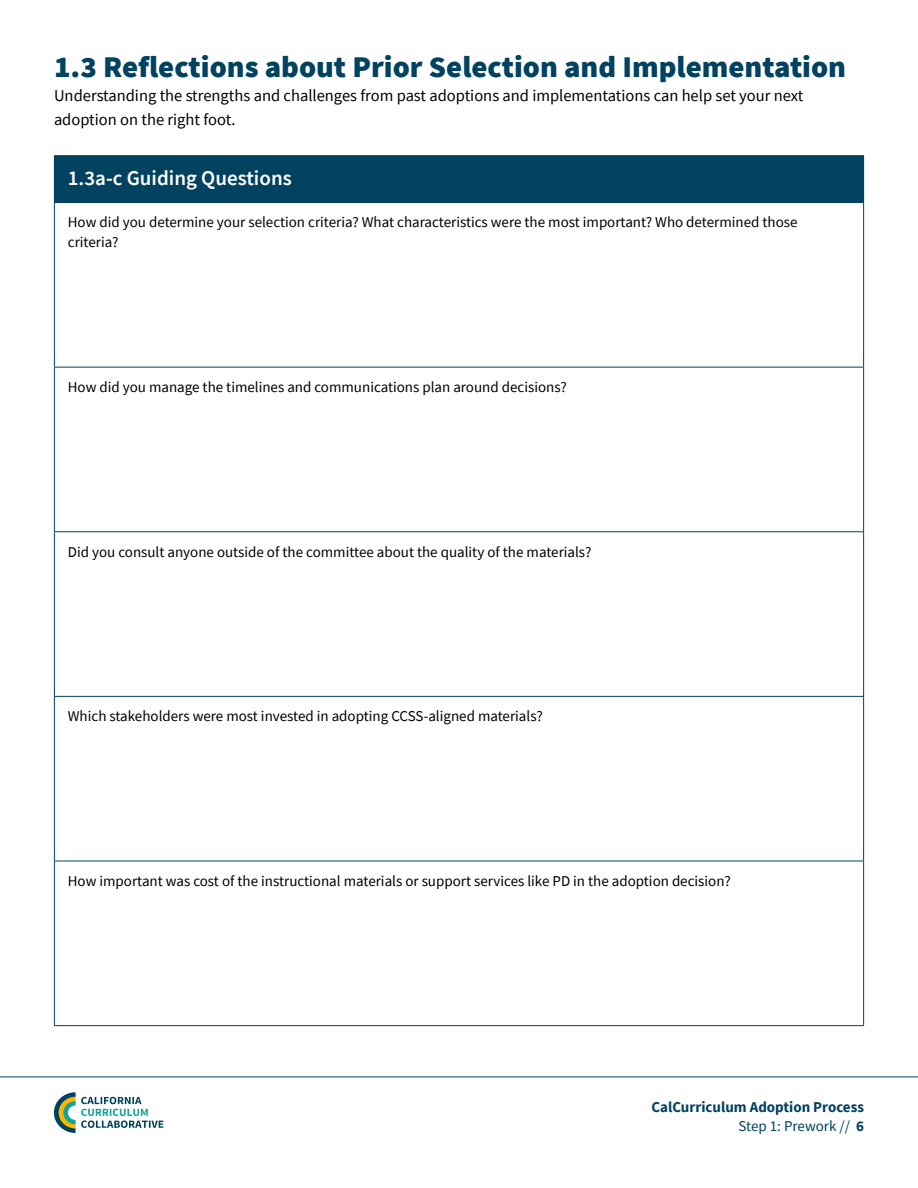
<style>
.page{position:relative;width:918px;height:1188px;background:#fff}
.page>*{position:absolute;margin:0;border:0;box-sizing:border-box;transform-origin:0 0}
.t1{font:900 30px "Source Sans Pro";color:#014261}
.t2{font:600 21px "Source Sans Pro";color:#fff}
.t3{font:16.5px/24px "Source Sans Pro";color:#000}
.t4{font:15px/19.5px "Source Sans Pro";color:#000}
.t5{font:700 15px/19.5px "Source Sans Pro";color:#014261;text-align:right}
.s1{font-weight:400}
</style>
<div class="page">
<hr style="left:0;top:1077px;width:918px;height:1px;background:#014261">
<svg style="left:54px;top:1092px;width:109px;height:41px"></svg>
<div style="left:54px;top:156px;width:810px;height:46px;background:#014261"></div>
<svg style="left:55px;top:366px;width:808px;height:495px"></svg>
<hr style="left:54px;top:202px;width:810px;height:1px;background:#014261">
<hr style="left:54px;top:203px;width:1px;height:164px;background:#014261">
<hr style="left:863px;top:203px;width:1px;height:164px;background:#014261">
<hr style="left:54px;top:367px;width:810px;height:1px;background:#014261">
<hr style="left:54px;top:368px;width:1px;height:163px;background:#014261">
<hr style="left:863px;top:368px;width:1px;height:163px;background:#014261">
<hr style="left:54px;top:531px;width:810px;height:1px;background:#014261">
<hr style="left:54px;top:532px;width:1px;height:164px;background:#014261">
<hr style="left:863px;top:532px;width:1px;height:164px;background:#014261">
<hr style="left:54px;top:696px;width:810px;height:1px;background:#014261">
<hr style="left:54px;top:697px;width:1px;height:164px;background:#014261">
<hr style="left:863px;top:697px;width:1px;height:164px;background:#014261">
<hr style="left:54px;top:861px;width:810px;height:1px;background:#014261">
<hr style="left:54px;top:861px;width:1px;height:164px;background:#014261">
<hr style="left:863px;top:861px;width:1px;height:164px;background:#014261">
<hr style="left:54px;top:1025px;width:810px;height:1px;background:#014261">
<hr style="left:54px;top:155px;width:810px;height:1px;background:#014261">
<h1 class="t1" style="left:54px;top:46px;width:794px">1.3 Reflections about Prior Selection and Implementation</h1>
<p class="t3" style="left:54px;top:83px;width:751px">Understanding the strengths and challenges from past adoptions and implementations can help set your next adoption on the right foot.</p>
<h2 class="t2" style="left:68px;top:164px;width:225px">1.3a-c Guiding Questions</h2>
<p class="t4" style="left:68px;top:212px;width:731px">How did you determine your selection criteria? What characteristics were the most important? Who determined those criteria?</p>
<p class="t4" style="left:68px;top:377px;width:501px">How did you manage the timelines and communications plan around decisions?</p>
<p class="t4" style="left:68px;top:542px;width:525px">Did you consult anyone outside of the committee about the quality of the materials?</p>
<p class="t4" style="left:68px;top:706px;width:476px">Which stakeholders were most invested in adopting CCSS-aligned materials?</p>
<p class="t4" style="left:68px;top:871px;width:665px">How important was cost of the instructional materials or support services like PD in the adoption decision?</p>
<p class="t5" style="left:651px;top:1097px;width:214px">CalCurriculum Adoption Process<br><span class="s1">Step 1: Prework //</span> 6</p>
</div>
